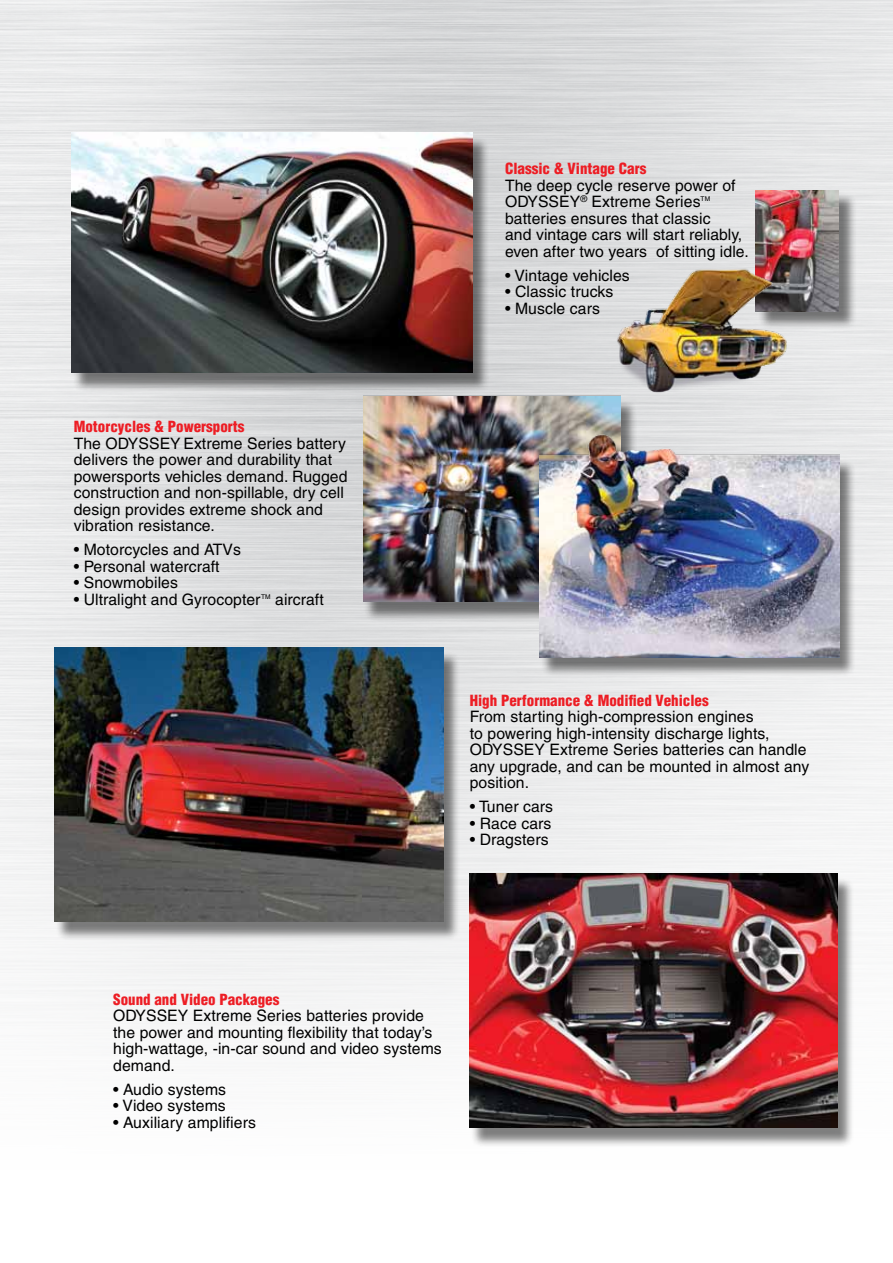
<style>
.page{position:relative;width:893px;height:1263px;background:#fff}
.page>*{position:absolute;margin:0;border:0;box-sizing:border-box;transform-origin:0 0}
.t1{font:15.75px/16.5px "Helvetica";letter-spacing:.005em;color:#000}
.t2{font:900 condensed 15px "Helvetica";color:#ed1d24}
.t3{font:6.6px "Helvetica";color:#000}
</style>
<div class="page">
<img style="left:0;top:0;width:893px;height:1128px">
<div style="left:72px;top:136px;width:417px;height:257px;background:#000;opacity:.5"></div>
<img style="left:72px;top:132px;width:401px;height:241px">
<div style="left:55px;top:651px;width:406px;height:290px;background:#000;opacity:.5"></div>
<img style="left:54px;top:647px;width:390px;height:274px">
<div style="left:470px;top:877px;width:384px;height:270px;background:#000;opacity:.5"></div>
<img style="left:470px;top:873px;width:367px;height:254px">
<div style="left:363px;top:399px;width:275px;height:223px;background:#000;opacity:.5"></div>
<img style="left:363px;top:396px;width:258px;height:205px">
<div style="left:540px;top:438px;width:316px;height:240px;background:#000;opacity:.5"></div>
<img style="left:539px;top:411px;width:300px;height:246px">
<div style="left:758px;top:193px;width:100px;height:137px;background:#000;opacity:.5"></div>
<img style="left:755px;top:190px;width:84px;height:121px">
<img style="left:599px;top:246px;width:204px;height:158px">
<p class="t2" style="left:74px;top:417px;width:172px">Motorcycles &amp; Powersports</p>
<p class="t1" style="left:74px;top:435px;width:275px">The ODYSSEY Extreme Series battery delivers the power and durability that powersports vehicles demand. Rugged construction and non-spillable, dry cell design provides extreme shock and vibration resistance.</p>
<p class="t1" style="left:74px;top:541px;width:169px">• Motorcycles and ATVs</p>
<p class="t1" style="left:74px;top:558px;width:147px">• Personal watercraft</p>
<p class="t1" style="left:74px;top:574px;width:106px">• Snowmobiles</p>
<p class="t1" style="left:74px;top:591px;width:188px">• Ultralight and Gyrocopter</p>
<p class="t3" style="left:261px;top:592px;width:11px">TM</p>
<p class="t1" style="left:275px;top:591px;width:50px">aircraft</p>
<p class="t2" style="left:505px;top:159px;width:143px">Classic &amp; Vintage Cars</p>
<p class="t1" style="left:505px;top:177px;width:232px">The deep cycle reserve power of<br>ODYSSEY<sup>®</sup> Extreme Series</p>
<p class="t3" style="left:701px;top:195px;width:11px">TM</p>
<p class="t1" style="left:505px;top:210px;width:245px">batteries ensures that classic<br>and vintage cars will start reliably, even after two years of sitting idle.</p>
<p class="t1" style="left:505px;top:267px;width:126px">• Vintage vehicles</p>
<p class="t1" style="left:505px;top:284px;width:110px">• Classic trucks</p>
<p class="t1" style="left:505px;top:300px;width:96px">• Muscle cars</p>
<p class="t2" style="left:470px;top:691px;width:240px">High Performance &amp; Modified Vehicles</p>
<p class="t1" style="left:470px;top:708px;width:341px">From starting high-compression engines<br>to powering high-intensity discharge lights, ODYSSEY Extreme Series batteries can handle any upgrade, and can be mounted in almost any position.</p>
<p class="t1" style="left:470px;top:798px;width:85px">• Tuner cars</p>
<p class="t1" style="left:470px;top:815px;width:83px">• Race cars</p>
<p class="t1" style="left:470px;top:831px;width:80px">• Dragsters</p>
<p class="t2" style="left:113px;top:990px;width:168px">Sound and Video Packages</p>
<p class="t1" style="left:113px;top:1007px;width:330px">ODYSSEY Extreme Series batteries provide the power and mounting flexibility that today’s high-wattage, -in-car sound and video systems demand.</p>
<p class="t1" style="left:113px;top:1081px;width:114px">• Audio systems</p>
<p class="t1" style="left:113px;top:1097px;width:114px">• Video systems</p>
<p class="t1" style="left:113px;top:1114px;width:144px">• Auxiliary amplifiers</p>
</div>
